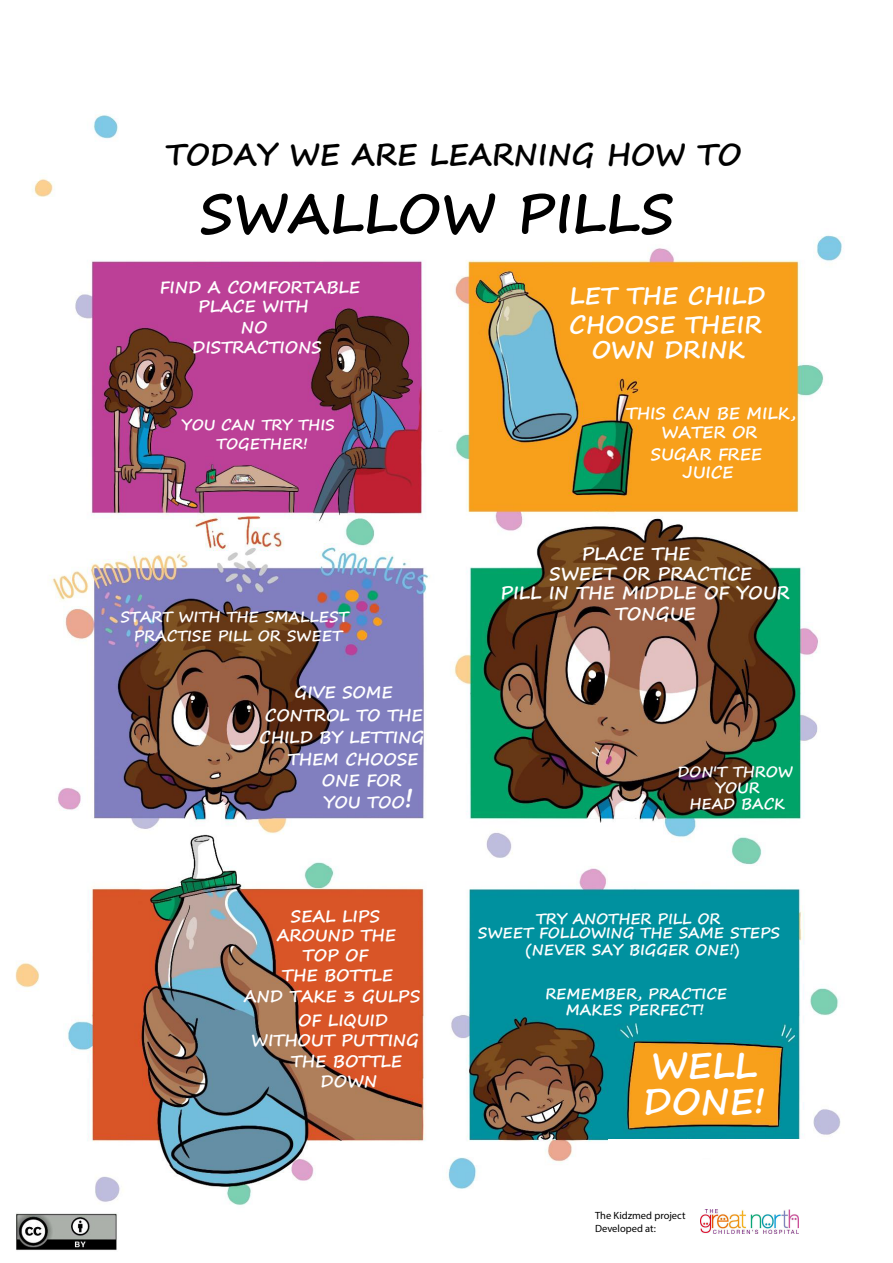
<style>
.page{position:relative;width:893px;height:1263px;background:#fff}
.page>*{position:absolute;margin:0;border:0;box-sizing:border-box;transform-origin:0 0}
.t1{font:700 54px "Segoe Print";color:#000}
.t2{font:700 36px "Segoe Print";color:#fff}
.t3{font:700 30px "Segoe Print";color:#000}
.t4{font:700 24px/24.9px "Segoe Print";color:#fff;text-align:center}
.t5{font:700 18px/19px "Segoe Print";color:#fff}
.t6{font:700 16.5px/20.2px "Segoe Print";color:#fff;text-align:center}
.t7{font:700 15px/15.6px "Segoe Print";color:#fff;text-align:center}
.t8{font:700 14.55px "Segoe Print";color:#fff}
.t9{font:10.5px/12.6px "Myriad Pro";color:#000}
.s1{font-size:27px}
</style>
<div class="page">
<img style="left:15px;top:114px;width:827px;height:1137px">
<div style="left:384px;top:62px;width:493px;height:80px;background:#fff"></div>
<div style="left:594px;top:1166px;width:283px;height:78px;background:#fff"></div>
<div style="left:608px;top:1140px;width:197px;height:18px;background:#fff"></div>
<img style="left:700px;top:1209px;width:98px;height:24px">
<h3 class="t3" style="left:166px;top:127px;width:577px">TODAY WE ARE LEARNING HOW TO</h3>
<h1 class="t1" style="left:199px;top:164px;width:477px">SWALLOW PILLS</h1>
<p class="t6" style="left:160px;top:276px;width:202px">FIND A COMFORTABLE</p>
<p class="t6" style="left:192px;top:296px;width:131px">PLACE WITH<br>NO<br>DISTRACTIONS</p>
<p class="t7" style="left:182px;top:417px;width:154px">YOU CAN TRY THIS</p>
<p class="t7" style="left:216px;top:435px;width:93px">TOGETHER!</p>
<p class="t7" style="left:120px;top:608px;width:230px">START WITH THE SMALLEST</p>
<p class="t7" style="left:134px;top:627px;width:210px">PRACTISE PILL OR SWEET</p>
<p class="t6" style="left:295px;top:682px;width:100px">GIVE SOME</p>
<p class="t6" style="left:265px;top:704px;width:159px">CONTROL TO THE</p>
<p class="t6" style="left:259px;top:727px;width:166px">CHILD BY LETTING</p>
<p class="t6" style="left:288px;top:748px;width:132px">THEM CHOOSE</p>
<p class="t6" style="left:322px;top:770px;width:81px">ONE FOR</p>
<p class="t6" style="left:323px;top:792px;width:92px">YOU TOO<span class="s1">!</span></p>
<h3 class="t4" style="left:569px;top:282px;width:197px">LET THE CHILD</h3>
<h3 class="t4" style="left:569px;top:311px;width:194px">CHOOSE THEIR<br>OWN DRINK</h3>
<p class="t6" style="left:626px;top:402px;width:172px">THIS CAN BE MILK,</p>
<p class="t6" style="left:662px;top:422px;width:97px">WATER OR</p>
<p class="t8" style="left:671px;top:453px;width:98px">PLACE WITH</p>
<p class="t6" style="left:650px;top:444px;width:113px;line-height:18px">SUGAR FREE<br>JUICE</p>
<p class="t5" style="left:582px;top:544px;width:110px">PLACE THE</p>
<p class="t5" style="left:501px;top:563px;width:291px;text-indent:49px">SWEET OR PRACTICE<br>PILL IN THE MIDDLE OF YOUR</p>
<p class="t5" style="left:615px;top:603px;width:83px">TONGUE</p>
<p class="t7" style="left:677px;top:763px;width:117px">DON'T THROW</p>
<p class="t7" style="left:690px;top:779px;width:97px">YOUR<br>HEAD BACK</p>
<p class="t6" style="left:291px;top:905px;width:91px">SEAL LIPS</p>
<p class="t7" style="left:536px;top:910px;width:186px">TRY ANOTHER PILL OR</p>
<p class="t6" style="left:277px;top:924px;width:121px">AROUND THE</p>
<p class="t6" style="left:303px;top:945px;width:67px">TOP OF</p>
<p class="t6" style="left:282px;top:965px;width:113px">THE BOTTLE</p>
<p class="t6" style="left:244px;top:985px;width:178px">AND TAKE 3 GULPS</p>
<p class="t6" style="left:251px;top:1010px;width:169px;line-height:19.2px;text-align:left;text-indent:47px">OF LIQUID<br>WITHOUT PUTTING</p>
<p class="t6" style="left:291px;top:1050px;width:113px">THE BOTTLE<br>DOWN</p>
<p class="t7" style="left:478px;top:924px;width:303px;line-height:17px">SWEET FOLLOWING THE SAME STEPS (NEVER SAY BIGGER ONE!)</p>
<p class="t7" style="left:545px;top:985px;width:183px">REMEMBER, PRACTICE</p>
<p class="t7" style="left:566px;top:1001px;width:140px">MAKES PERFECT!</p>
<h2 class="t2" style="left:651px;top:1033px;width:108px">WELL</h2>
<h2 class="t2" style="left:643px;top:1069px;width:124px">DONE!</h2>
<p class="t9" style="left:595px;top:1209px;width:92px">The Kidzmed project<br>Developed at:</p>
</div>
